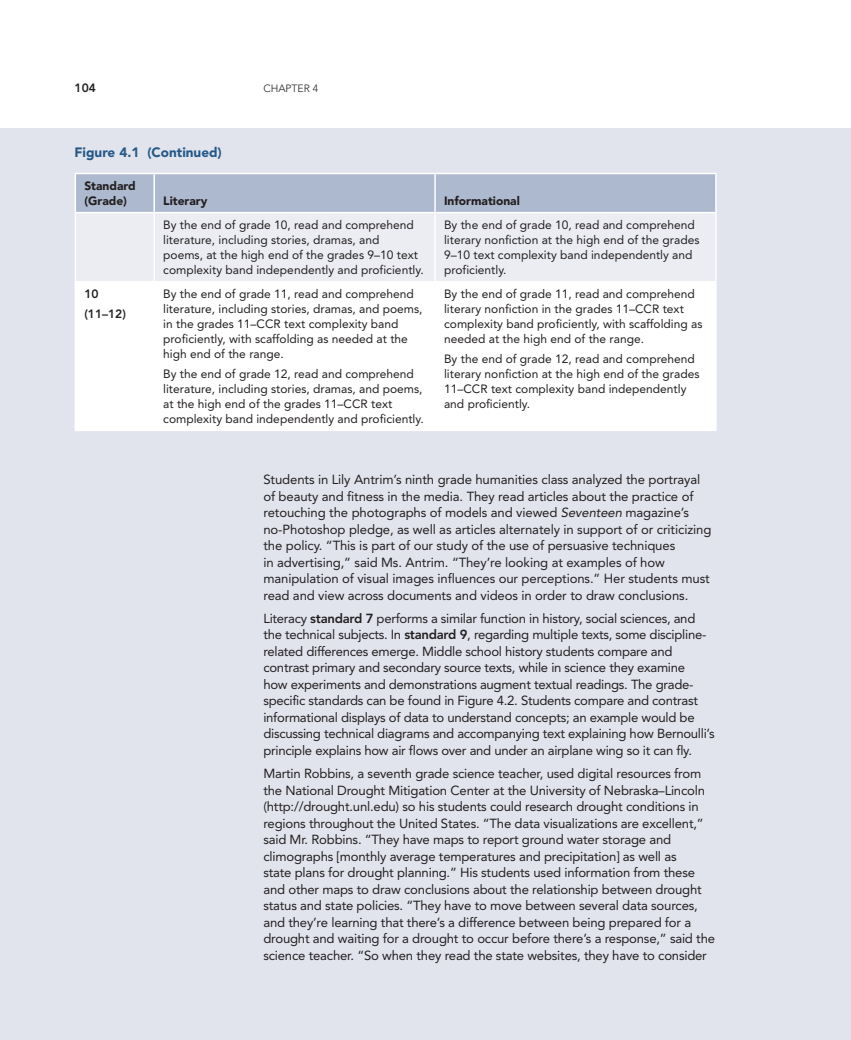
<style>
.page{position:relative;width:851px;height:1040px;background:#fff}
.page>*{position:absolute;margin:0;border:0;box-sizing:border-box;transform-origin:0 0}
.FC{font:900 13.5px "Avenir LT Std";color:#265988}
.BX1_BTEXT{font:13.2px/16.5px "Avenir LT Std";letter-spacing:-.015em;color:#231f20}
.FTT{font:12px/15px "Avenir LT Std";color:#231f20}
.FCH{font:900 12px/15px "Avenir LT Std";color:#231f20}
.FTT-2{font:800 12px "Avenir LT Std";color:#231f20}
.t1{font:300 10.5px "Avenir LT Std";color:#231f20}
.s1{font-style:italic}
.s2{font-weight:800}
</style>
<div class="page">
<div style="left:0;top:128px;width:850px;height:912px;background:#e2e4ed"></div>
<div style="left:76px;top:174px;width:639px;height:38px;background:#adb9ce"></div>
<div style="left:76px;top:213px;width:639px;height:68px;background:#ecedf3"></div>
<div style="left:76px;top:282px;width:639px;height:147px;background:#fff"></div>
<hr style="left:75px;top:173px;width:79px;height:1px;background:#fff">
<hr style="left:75px;top:174px;width:1px;height:38px;background:#fff">
<hr style="left:154px;top:173px;width:281px;height:1px;background:#fff">
<hr style="left:153px;top:174px;width:2px;height:38px;background:#fff">
<hr style="left:435px;top:173px;width:281px;height:1px;background:#fff">
<hr style="left:434px;top:174px;width:2px;height:38px;background:#fff">
<hr style="left:715px;top:174px;width:1px;height:38px;background:#fff">
<hr style="left:75px;top:212px;width:79px;height:1px;background:#fff">
<hr style="left:75px;top:213px;width:1px;height:68px;background:#fff">
<hr style="left:154px;top:212px;width:281px;height:1px;background:#fff">
<hr style="left:153px;top:213px;width:2px;height:68px;background:#fff">
<hr style="left:435px;top:212px;width:281px;height:1px;background:#fff">
<hr style="left:434px;top:213px;width:2px;height:68px;background:#fff">
<hr style="left:715px;top:213px;width:1px;height:68px;background:#fff">
<hr style="left:75px;top:281px;width:79px;height:1px;background:#fff">
<hr style="left:75px;top:282px;width:1px;height:147px;background:#fff">
<hr style="left:154px;top:281px;width:281px;height:1px;background:#fff">
<hr style="left:153px;top:282px;width:2px;height:147px;background:#fff">
<hr style="left:435px;top:281px;width:281px;height:1px;background:#fff">
<hr style="left:434px;top:282px;width:2px;height:147px;background:#fff">
<hr style="left:715px;top:282px;width:1px;height:147px;background:#fff">
<hr style="left:75px;top:429px;width:79px;height:2px;background:#fff">
<hr style="left:154px;top:429px;width:281px;height:2px;background:#fff">
<hr style="left:435px;top:429px;width:281px;height:2px;background:#fff">
<p class="FTT-2" style="left:75px;top:81px;width:23px">104</p>
<p class="t1" style="left:263px;top:82px;width:56px">CHAPTER 4</p>
<p class="FC" style="left:75px;top:144px;width:149px">Figure 4.1 (Continued)</p>
<p class="FCH" style="left:84px;top:178px;width:53px">Standard (Grade)</p>
<p class="FTT-2" style="left:84px;top:287px;width:16px">10</p>
<p class="FTT-2" style="left:84px;top:306px;width:43px">(11–12)</p>
<p class="FCH" style="left:163px;top:193px;width:46px">Literary</p>
<p class="FCH" style="left:444px;top:193px;width:77px">Informational</p>
<p class="FTT" style="left:163px;top:218px;width:262px">By the end of grade 10, read and comprehend literature, including stories, dramas, and<br>poems, at the high end of the grades 9–10 text complexity band independently and proficiently.</p>
<p class="FTT" style="left:444px;top:218px;width:257px">By the end of grade 10, read and comprehend literary nonfiction at the high end of the grades 9–10 text complexity band independently and proficiently.</p>
<p class="FTT" style="left:163px;top:287px;width:261px">By the end of grade 11, read and comprehend literature, including stories, dramas, and poems, in the grades 11–CCR text complexity band proficiently, with scaffolding as needed at the high end of the range.</p>
<p class="FTT" style="left:163px;top:366px;width:262px">By the end of grade 12, read and comprehend literature, including stories, dramas, and poems, at the high end of the grades 11–CCR text complexity band independently and proficiently.</p>
<p class="FTT" style="left:444px;top:287px;width:260px">By the end of grade 11, read and comprehend literary nonfiction in the grades 11–CCR text complexity band proficiently, with scaffolding as needed at the high end of the range.</p>
<p class="FTT" style="left:444px;top:351px;width:257px">By the end of grade 12, read and comprehend literary nonfiction at the high end of the grades 11–CCR text complexity band independently and proficiently.</p>
<p class="BX1_BTEXT" style="left:263px;top:471px;width:449px">Students in Lily Antrim’s ninth grade humanities class analyzed the portrayal of beauty and fitness in the media. They read articles about the practice of retouching the photographs of models and viewed <span class="s1">Seventeen</span> magazine’s no-Photoshop pledge, as well as articles alternately in support of or criticizing the policy. “This is part of our study of the use of persuasive techniques<br>in advertising,” said Ms. Antrim. “They’re looking at examples of how manipulation of visual images influences our perceptions.” Her students must read and view across documents and videos in order to draw conclusions.</p>
<p class="BX1_BTEXT" style="left:263px;top:610px;width:452px">Literacy <span class="s2">standard 7</span> performs a similar function in history, social sciences, and the technical subjects. In <span class="s2">standard 9</span>, regarding multiple texts, some discipline&shy;related differences emerge. Middle school history students compare and contrast primary and secondary source texts, while in science they examine<br>how experiments and demonstrations augment textual readings. The grade&shy;specific standards can be found in Figure 4.2. Students compare and contrast informational displays of data to understand concepts; an example would be discussing technical diagrams and accompanying text explaining how Bernoulli’s principle explains how air flows over and under an airplane wing so it can fly.</p>
<p class="BX1_BTEXT" style="left:263px;top:765px;width:453px">Martin Robbins, a seventh grade science teacher, used digital resources from the National Drought Mitigation Center at the University of Nebraska–Lincoln (http://drought.unl.edu) so his students could research drought conditions in regions throughout the United States. “The data visualizations are excellent,” said Mr. Robbins. “They have maps to report ground water storage and climographs [monthly average temperatures and precipitation] as well as<br>state plans for drought planning.” His students used information from these and other maps to draw conclusions about the relationship between drought status and state policies. “They have to move between several data sources, and they’re learning that there’s a difference between being prepared for a drought and waiting for a drought to occur before there’s a response,” said the science teacher. “So when they read the state websites, they have to consider</p>
</div>
